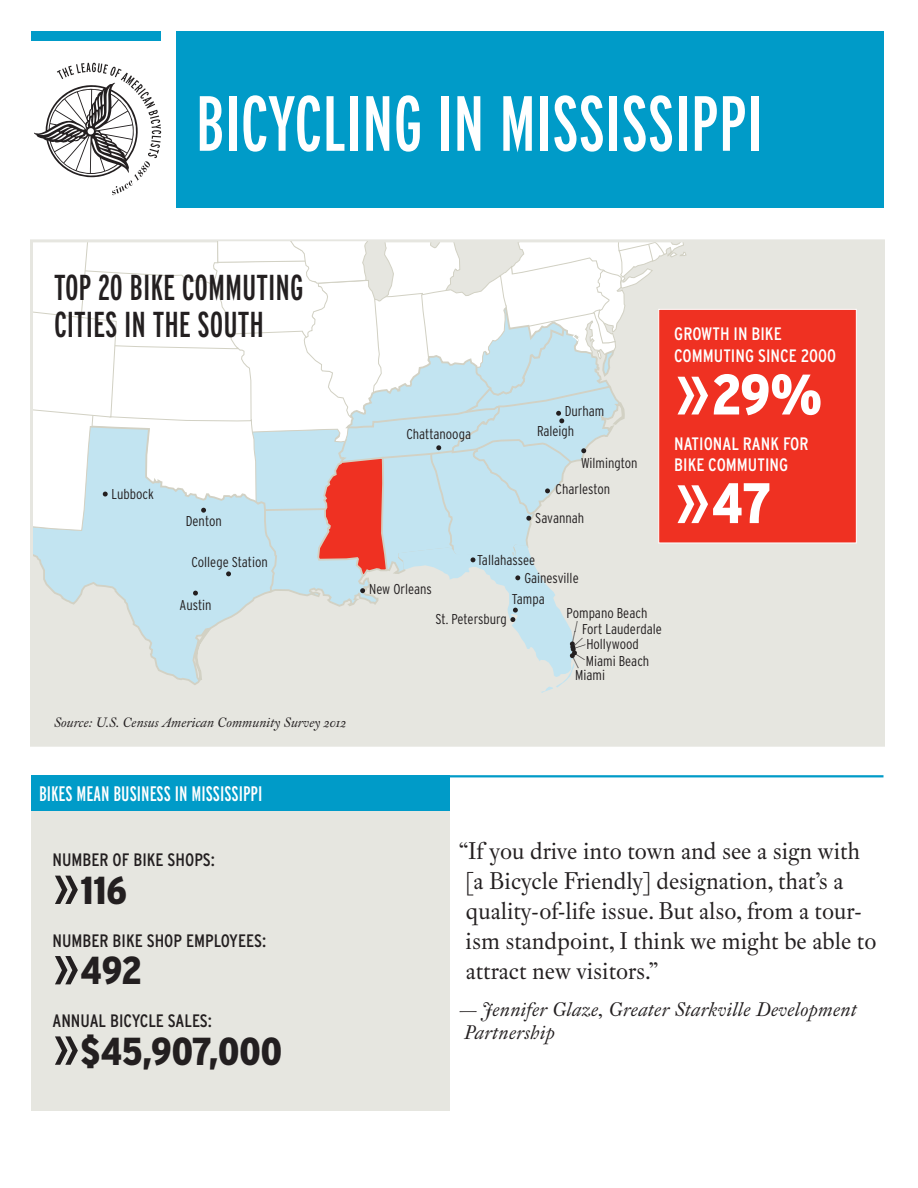
<style>
.page{position:relative;width:918px;height:1188px;background:#fff}
.page>*{position:absolute;margin:0;border:0;box-sizing:border-box;transform-origin:0 0}
.t1{font:extra-condensed 78px "Interstate";color:#fff}
.t2{font:900 condensed 57px "Interstate";color:#fff}
.t3{font:900 condensed 39px "Interstate";color:#231f20}
.t4{font:extra-condensed 36px/37.5px "Interstate";color:#231f20}
.t5{font:24px/30px "Fleischman BT Pro";color:#231f20}
.t6{font:extra-condensed 21px "Interstate";color:#fff}
.t7{font:italic 19.5px/23.4px "Fleischman BT Pro";letter-spacing:.01em;color:#231f20}
.t8{font:condensed 18px "Interstate";color:#231f20}
.t9{font:condensed 18px/21.6px "Interstate";color:#fff}
.t10{font:300 condensed 14.25px/30.8px "Interstate";color:#231f20}
.t11{font:italic 13.5px "Fleischman BT Pro";color:#231f20}
.s1{font-weight:400;font-size:54px}
.s2{font-weight:400;font-size:72px}
.s3{font-size:18px}
</style>
<div class="page">
<div style="left:32px;top:241px;width:852px;height:504px;background:#e6e6e0"></div>
<div style="left:32px;top:776px;width:418px;height:335px;background:#e6e6e0"></div>
<svg style="left:34px;top:63px;width:127px;height:132px"></svg>
<div style="left:32px;top:32px;width:129px;height:9px;background:#009bc8"></div>
<div style="left:176px;top:32px;width:708px;height:176px;background:#009bc8"></div>
<div style="left:32px;top:775px;width:418px;height:36px;background:#009bc8"></div>
<hr style="left:32px;top:775px;width:852px;height:2px;background:#009bc8">
<div style="left:659px;top:309px;width:198px;height:234px;background:#ef3122;border:1px solid #fff"></div>
<svg style="left:31px;top:241px;width:656px;height:452px"></svg>
<h1 class="t1" style="left:195px;top:76px;width:560px">BICYCLING IN MISSISSIPPI</h1>
<h3 class="t4" style="left:54px;top:268px;width:251px">TOP 20 BIKE COMMUTING<br>CITIES IN THE SOUTH</h3>
<p class="t10" style="left:111px;top:478px;width:44px">Lubbock</p>
<p class="t10" style="left:186px;top:505px;width:38px">Denton</p>
<p class="t10" style="left:192px;top:546px;width:78px">College Station</p>
<p class="t10" style="left:180px;top:590px;width:34px">Austin</p>
<p class="t11" style="left:54px;top:714px;width:294px">Source: U.S. Census American Community Survey 2012</p>
<h3 class="t6" style="left:32px;top:777px;width:129px">FEDERAL INVESTMENT</h3>
<h3 class="t6" style="left:39px;top:780px;width:223px">BIKES MEAN BUSINESS IN MISSISSIPPI</h3>
<p class="t8" style="left:52px;top:850px;width:164px">NUMBER OF BIKE SHOPS:</p>
<h3 class="t3" style="left:52px;top:869px;width:76px"><span class="s1">»</span>116</h3>
<p class="t8" style="left:52px;top:930px;width:215px">NUMBER BIKE SHOP EMPLOYEES:</p>
<h3 class="t3" style="left:52px;top:949px;width:91px"><span class="s1">»</span>492</h3>
<p class="t8" style="left:52px;top:1011px;width:161px">ANN UAL BICYCLE SALES:</p>
<h3 class="t3" style="left:52px;top:1029px;width:231px"><span class="s1">»</span>$45,907,000</h3>
<p class="t10" style="left:406px;top:419px;width:66px">Chattanooga</p>
<p class="t10" style="left:565px;top:396px;width:41px">Durham</p>
<p class="t10" style="left:537px;top:416px;width:39px">Raleigh</p>
<p class="t10" style="left:581px;top:448px;width:58px">Wilmington</p>
<p class="t10" style="left:556px;top:473px;width:56px">Charleston</p>
<p class="t10" style="left:535px;top:502px;width:51px">Savannah</p>
<p class="t10" style="left:477px;top:544px;width:60px">Tallahassee</p>
<p class="t10" style="left:524px;top:562px;width:56px">Gainesville</p>
<p class="t10" style="left:369px;top:574px;width:64px">New Orleans</p>
<p class="t10" style="left:512px;top:584px;width:34px">Tampa</p>
<p class="t10" style="left:567px;top:598px;width:82px">Pompano Beach</p>
<p class="t10" style="left:436px;top:604px;width:73px">St. Petersburg</p>
<p class="t10" style="left:582px;top:614px;width:81px">Fort Lauderdale</p>
<p class="t10" style="left:575px;top:628px;width:65px;text-indent:11px">Hollywood<br>Miami</p>
<p class="t10" style="left:586px;top:645px;width:65px">Miami Beach</p>
<p class="t9" style="left:674px;top:323px;width:163px">GROWTH IN BIKE<br>COMMUTING SINCE 2000</p>
<h2 class="t2" style="left:674px;top:363px;width:149px"><span class="s2">»</span>29%</h2>
<p class="t9" style="left:674px;top:433px;width:136px;line-height:21px">NATIONAL RAN K FOR<br>BIKE COMMUTING</p>
<h2 class="t2" style="left:674px;top:471px;width:99px"><span class="s2">»</span>47</h2>
<h3 class="t5" style="left:459px;top:836px;width:419px">“If you drive into town and see a sign with [a Bicycle Friendly] designation, that’s a quality-of-life issue. But also, from a tour&shy;ism standpoint, I think we might be able to attract new visitors.”</h3>
<h3 class="t7" style="left:459px;top:998px;width:399px"><span class="s3">—</span> Jennifer Glaze, Greater Starkville Development<br>Partnership</h3>
</div>
